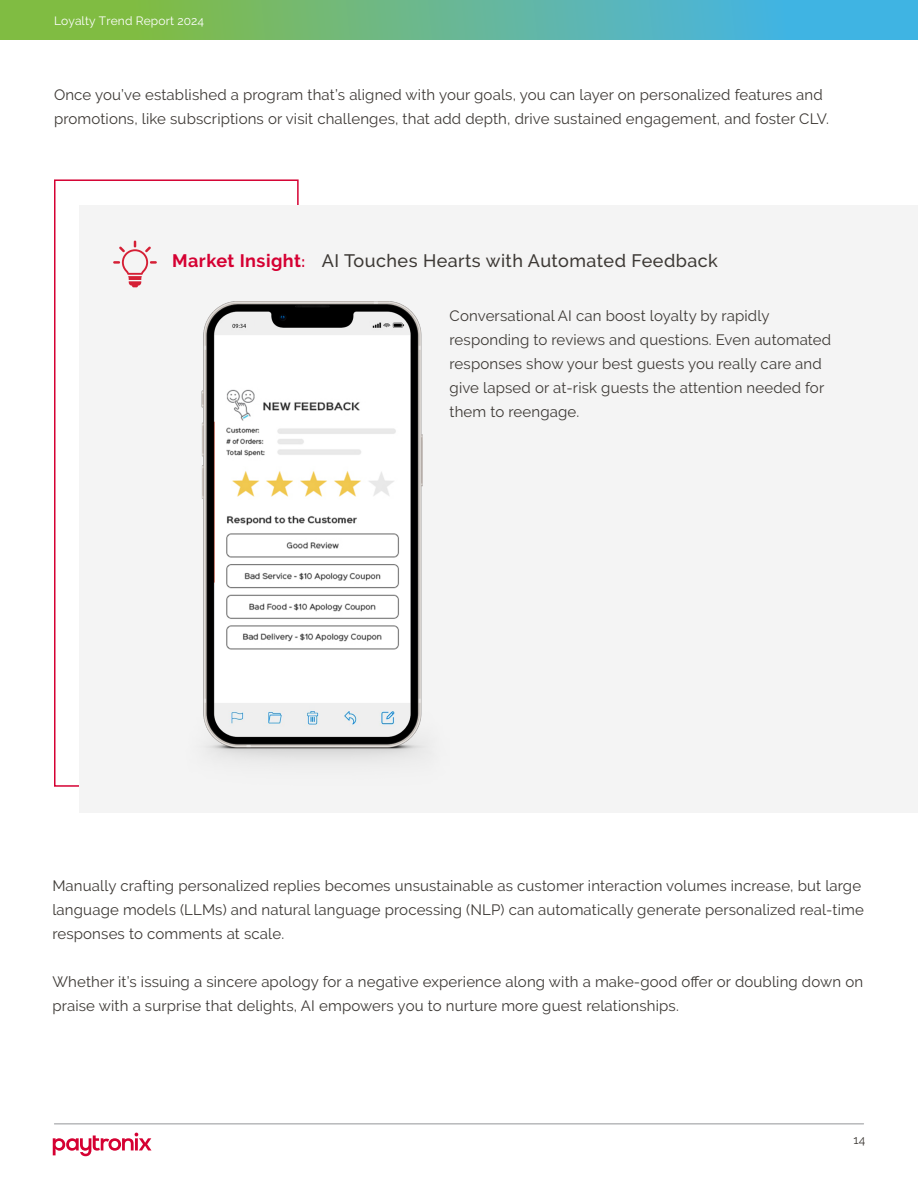
<style>
.page{position:relative;width:918px;height:1188px;background:#fff}
.page>*{position:absolute;margin:0;border:0;box-sizing:border-box;transform-origin:0 0}
.t1{font:500 18px "Raleway";letter-spacing:.025em;color:#3d3935}
.t2{font:700 18px "Raleway";letter-spacing:.025em;color:#d50032}
.t3{font:15px/24px "Raleway";letter-spacing:.01em;color:#3d3935}
.t4{font:12px "Raleway";letter-spacing:.01em;color:#fff}
.t5{font:12px "Raleway";color:#3d3935}
.s1{font-size:15px}
</style>
<div class="page">
<svg style="left:53px;top:1133px;width:99px;height:23px"></svg>
<hr style="left:54px;top:1124px;width:810px;height:1px;background:#939598">
<svg style="left:0;top:0;width:918px;height:40px;background:#64b793"></svg>
<div style="left:79px;top:205px;width:839px;height:607px;background:#f4f4f4"></div>
<svg style="left:113px;top:241px;width:44px;height:46px"></svg>
<img style="left:201px;top:301px;width:225px;height:460px">
<p class="t4" style="left:54px;top:13px;width:152px">Loyalty Trend Report 2024</p>
<p class="t3" style="left:54px;top:83px;width:776px">Once you’ve established a program that’s aligned with your goals, you can layer on personalized features and promotions, like subscriptions or visit challenges, that add depth, drive sustained engagement, and foster CLV.</p>
<p class="t2" style="left:172px;top:250px;width:134px">Market Insight<span class="s1">:</span></p>
<p class="t1" style="left:322px;top:250px;width:398px">AI Touches Hearts with Automated Feedback</p>
<p class="t3" style="left:450px;top:304px;width:383px">Conversational AI can boost loyalty by rapidly responding to reviews and questions. Even automated responses show your best guests you really care and give lapsed or at-risk guests the attention needed for them to reengage.</p>
<p class="t3" style="left:52px;top:874px;width:813px">Manually crafting personalized replies becomes unsustainable as customer interaction volumes increase, but large language models (LLMs) and natural language processing (NLP) can automatically generate personalized real-time responses to comments at scale.</p>
<p class="t3" style="left:52px;top:970px;width:812px">Whether it’s issuing a sincere apology for a negative experience along with a make-good offer or doubling down on praise with a surprise that delights, AI empowers you to nurture more guest relationships.</p>
<p class="t5" style="left:853px;top:1133px;width:13px">14</p>
</div>
